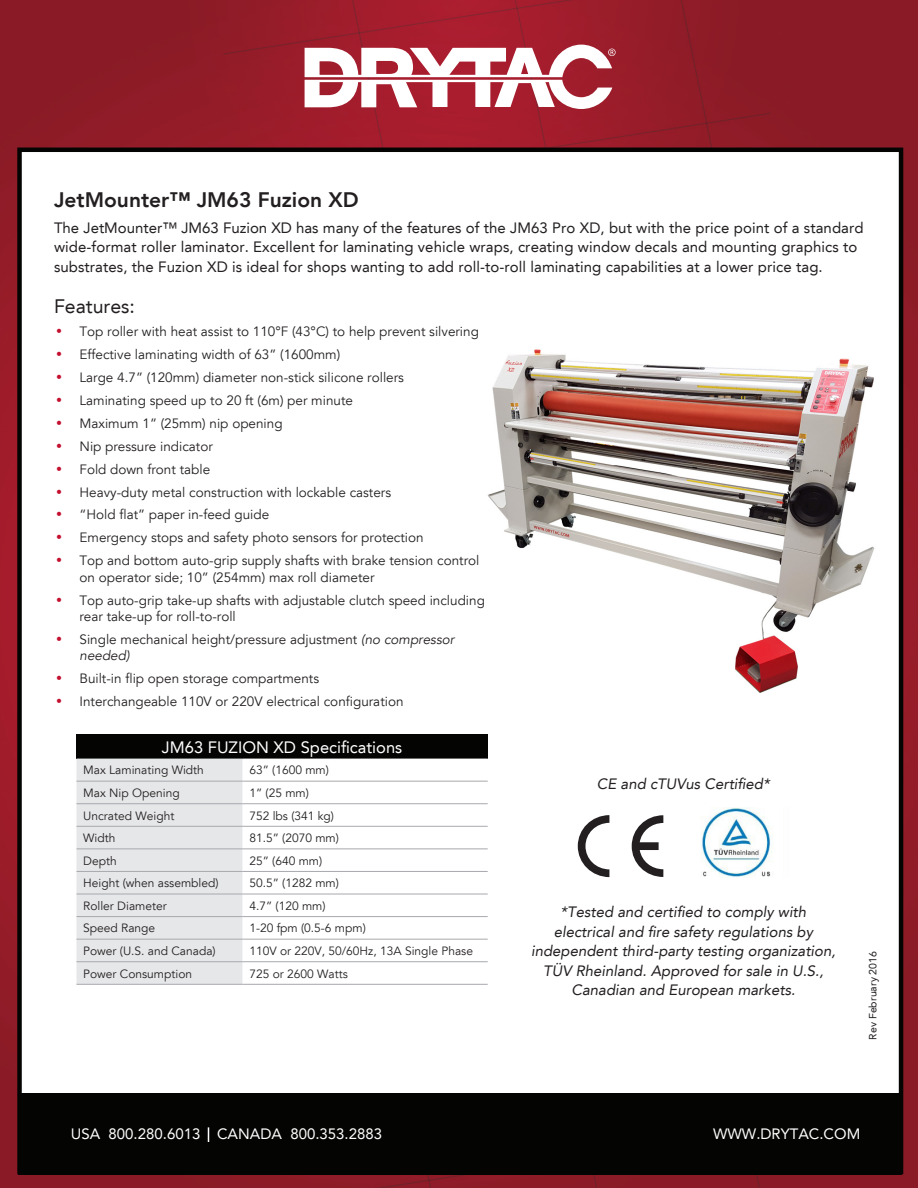
<style>
.page{position:relative;width:918px;height:1188px;background:#fff}
.page>*{position:absolute;margin:0;border:0;box-sizing:border-box;transform-origin:0 0}
.section_Headline{font:800 21px "Avenir LT Std";color:#231f20}
.Product_Subhead{font:19.5px "Avenir LT Std";color:#231f20}
.Column_Headings{font:16.5px "Avenir LT Std";color:#fff}
.Body_Copy{font:15px/19.5px "Avenir LT Std";letter-spacing:.005em;color:#231f20}
.Body_Copy-2{font:italic 15px/19.5px "Avenir LT Std";color:#231f20;text-align:center}
.t1{font:15px "Avenir LT Std";color:#fff}
.t2{font:13.5px/16.2px "Avenir LT Std";color:#231f20}
.TableText{font:12px "Avenir LT Std";color:#231f20}
.t3{font:10.5px "Avenir LT Std";color:#231f20}
.s1{font-family:"Franklin Gothic";font-weight:600;font-size:15px;color:#c3102f}
.s2{font-style:italic}
</style>
<div class="page">
<img style="left:0;top:0;width:918px;height:1188px">
<div style="left:18px;top:149px;width:884px;height:1025px;background:#fff"></div>
<div style="left:76px;top:734px;width:412px;height:25px;background:#040503"></div>
<svg style="left:76px;top:759px;width:412px;height:225px;background:#e8e9eb"></svg>
<svg style="left:243px;top:782px;width:245px;height:202px"></svg>
<hr style="left:243px;top:961px;width:245px;height:1px;background:#a8a9ad">
<hr style="left:243px;top:984px;width:245px;height:1px;background:#a8a9ad">
<hr style="left:76px;top:781px;width:167px;height:1px;background:#a8a9ad">
<hr style="left:243px;top:939px;width:245px;height:1px;background:#a8a9ad">
<hr style="left:243px;top:916px;width:245px;height:1px;background:#a8a9ad">
<hr style="left:76px;top:803px;width:167px;height:1px;background:#a8a9ad">
<hr style="left:243px;top:894px;width:245px;height:1px;background:#a8a9ad">
<hr style="left:76px;top:826px;width:167px;height:1px;background:#a8a9ad">
<hr style="left:243px;top:848px;width:245px;height:1px;background:#a8a9ad">
<hr style="left:243px;top:871px;width:245px;height:1px;background:#a8a9ad">
<hr style="left:243px;top:781px;width:245px;height:1px;background:#a8a9ad">
<hr style="left:243px;top:803px;width:245px;height:1px;background:#a8a9ad">
<hr style="left:243px;top:826px;width:245px;height:1px;background:#a8a9ad">
<hr style="left:76px;top:848px;width:167px;height:1px;background:#a8a9ad">
<hr style="left:76px;top:871px;width:167px;height:1px;background:#a8a9ad">
<hr style="left:76px;top:894px;width:167px;height:1px;background:#a8a9ad">
<hr style="left:76px;top:916px;width:167px;height:1px;background:#a8a9ad">
<hr style="left:76px;top:939px;width:167px;height:1px;background:#a8a9ad">
<hr style="left:76px;top:961px;width:167px;height:1px;background:#a8a9ad">
<hr style="left:76px;top:984px;width:167px;height:1px;background:#a8a9ad">
<svg style="left:305px;top:45px;width:311px;height:64px"></svg>
<svg style="left:578px;top:815px;width:31px;height:62px"></svg>
<svg style="left:632px;top:815px;width:31px;height:62px"></svg>
<img style="left:701px;top:808px;width:72px;height:69px">
<img style="left:487px;top:349px;width:388px;height:344px">
<div style="left:18px;top:1093px;width:884px;height:81px;background:#040503"></div>
<div style="left:17px;top:148px;width:886px;height:1026px;border:4px solid #040503"></div>
<svg style="left:208px;top:1127px;width:1px;height:15px"></svg>
<p class="section_Headline" style="left:54px;top:187px;width:306px">JetMounter™ JM63 Fuzion XD</p>
<p class="Body_Copy" style="left:54px;top:218px;width:811px">The JetMounter™ JM63 Fuzion XD has many of the features of the JM63 Pro XD, but with the price point of a standard wide-format roller laminator. Excellent for laminating vehicle wraps, creating window decals and mounting graphics to substrates, the Fuzion XD is ideal for shops wanting to add roll-to-roll laminating capabilities at a lower price tag.</p>
<p class="Product_Subhead" style="left:54px;top:295px;width:82px">Features:</p>
<p class="t2" style="left:54px;top:324px;width:426px"><span class="s1">•</span> Top roller with heat assist to 110°F (43°C) to help prevent silvering</p>
<p class="t2" style="left:54px;top:346px;width:288px"><span class="s1">•</span> Effective laminating width of 63” (1600mm)</p>
<p class="t2" style="left:54px;top:369px;width:351px"><span class="s1">•</span> Large 4.7” (120mm) diameter non-stick silicone rollers</p>
<p class="t2" style="left:54px;top:392px;width:301px"><span class="s1">•</span> Laminating speed up to 20 ft (6m) per minute</p>
<p class="t2" style="left:54px;top:415px;width:230px"><span class="s1">•</span> Maximum 1” (25mm) nip opening</p>
<p class="t2" style="left:54px;top:438px;width:160px"><span class="s1">•</span> Nip pressure indicator</p>
<p class="t2" style="left:54px;top:461px;width:158px"><span class="s1">•</span> Fold down front table</p>
<p class="t2" style="left:54px;top:484px;width:339px"><span class="s1">•</span> Heavy-duty metal construction with lockable casters</p>
<p class="t2" style="left:54px;top:507px;width:217px"><span class="s1">•</span> “Hold flat” paper in-feed guide</p>
<p class="t2" style="left:54px;top:530px;width:371px"><span class="s1">•</span> Emergency stops and safety photo sensors for protection</p>
<p class="t2" style="left:80px;top:553px;width:401px;text-indent:-26px"><span class="s1">•</span> Top and bottom auto-grip supply shafts with brake tension control on operator side; 10” (254mm) max roll diameter</p>
<p class="t2" style="left:80px;top:592px;width:407px;text-indent:-26px"><span class="s1">•</span> Top auto-grip take-up shafts with adjustable clutch speed including rear take-up for roll-to-roll</p>
<p class="t2" style="left:80px;top:631px;width:376px;text-indent:-26px"><span class="s1">•</span> Single mechanical height/pressure adjustment <span class="s2">(no compressor needed)</span></p>
<p class="t2" style="left:54px;top:670px;width:267px"><span class="s1">•</span> Built-in flip open storage compartments</p>
<p class="t2" style="left:54px;top:693px;width:351px"><span class="s1">•</span> Interchangeable 110V or 220V electrical configuration</p>
<p class="Column_Headings" style="left:162px;top:737px;width:242px">JM63 FUZION XD Specifications</p>
<p class="TableText" style="left:83px;top:763px;width:122px">Max Laminating Width</p>
<p class="TableText" style="left:249px;top:763px;width:81px">63” (1600 mm)</p>
<p class="TableText" style="left:83px;top:786px;width:98px">Max Nip Opening</p>
<p class="TableText" style="left:249px;top:786px;width:61px">1” (25 mm)</p>
<p class="TableText" style="left:83px;top:809px;width:93px">Uncrated Weight</p>
<p class="TableText" style="left:249px;top:809px;width:86px">752 lbs (341 kg)</p>
<p class="TableText" style="left:83px;top:831px;width:34px">Width</p>
<p class="TableText" style="left:249px;top:831px;width:91px">81.5” (2070 mm)</p>
<p class="TableText" style="left:83px;top:854px;width:35px">Depth</p>
<p class="TableText" style="left:249px;top:854px;width:74px">25” (640 mm)</p>
<p class="TableText" style="left:83px;top:876px;width:137px">Height (when assembled)</p>
<p class="TableText" style="left:249px;top:876px;width:91px">50.5” (1282 mm)</p>
<p class="TableText" style="left:83px;top:899px;width:85px">Roller Diameter</p>
<p class="TableText" style="left:249px;top:899px;width:78px">4.7” (120 mm)</p>
<p class="TableText" style="left:83px;top:921px;width:74px">Speed Range</p>
<p class="TableText" style="left:249px;top:921px;width:118px">1-20 fpm (0.5-6 mpm)</p>
<p class="TableText" style="left:83px;top:944px;width:134px">Power (U.S. and Canada)</p>
<p class="TableText" style="left:249px;top:944px;width:225px">110V or 220V, 50/60Hz, 13A Single Phase</p>
<p class="TableText" style="left:83px;top:967px;width:110px">Power Consumption</p>
<p class="TableText" style="left:249px;top:967px;width:100px">725 or 2600 Watts</p>
<p class="Body_Copy-2" style="left:597px;top:774px;width:174px">CE and cTUVus Certified*</p>
<p class="Body_Copy-2" style="left:531px;top:902px;width:306px">*Tested and certified to comply with electrical and fire safety regulations by independent third-party testing organization, TÜV Rheinland. Approved for sale in U.S., Canadian and European markets.</p>
<p class="t3" style="left:867px;top:1040px;width:90px;rotate:-90deg">Rev February 2016</p>
<p class="t1" style="left:71px;top:1126px;width:313px">USA 800.280.6013 CANADA 800.353.2883</p>
<p class="t1" style="left:713px;top:1125px;width:149px">WWW.DRYTAC.COM</p>
</div>
